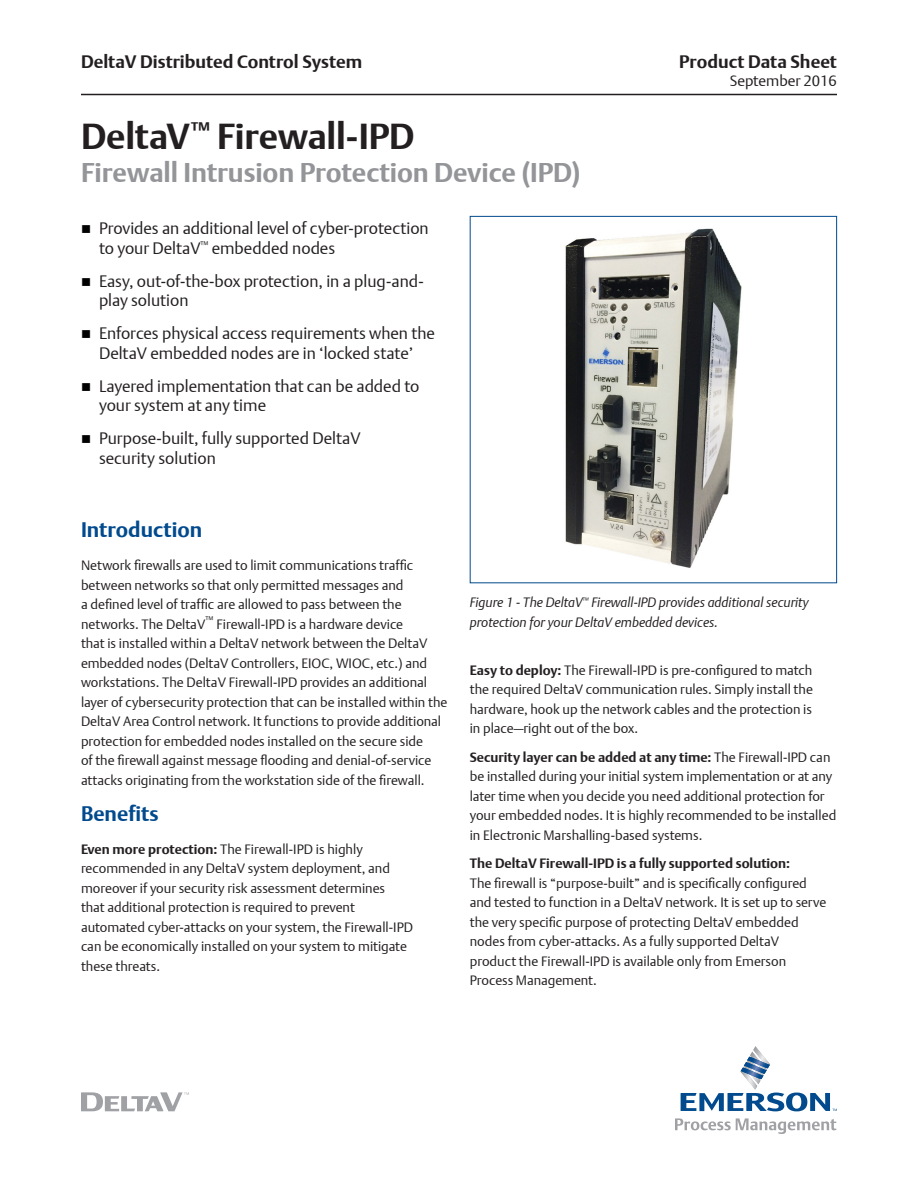
<style>
.page{position:relative;width:918px;height:1188px;background:#fff}
.page>*{position:absolute;margin:0;border:0;box-sizing:border-box;transform-origin:0 0}
.t1{font:700 36px "DTL Argo T";letter-spacing:-.005em;color:#231f20}
.t2{font:700 27px "DTL Argo T";letter-spacing:-.005em;color:#939598}
.Subhead_1{font:700 21px "DTL Argo T";color:#004a8d}
.t3{font:700 18px "DTL Argo T";color:#231f20}
.t4{font:16.5px/19.5px "DTL Argo T Light";color:#231f20}
.t5{font:15px "DTL Argo T Light";color:#231f20}
.Body_Text_nested_Lea{font:13.5px/19.5px "DTL Argo T Light";color:#231f20}
.Body_Text{font:13.5px/19.5px "DTL Argo T Light";color:#231f20}
.Image_Caption{font:italic 13.5px/19.5px "DTL Argo T Light";color:#231f20}
.s1{font-family:"DTL Argo T";font-weight:700}
</style>
<div class="page">
<hr style="left:81px;top:94px;width:756px;height:1px;background:#231f20">
<svg style="left:681px;top:1046px;width:156px;height:65px"></svg>
<svg style="left:675px;top:1118px;width:161px;height:16px"></svg>
<svg style="left:81px;top:1092px;width:108px;height:19px"></svg>
<img style="left:565px;top:228px;width:177px;height:340px">
<div style="left:470px;top:216px;width:367px;height:367px;border:1px solid #004a8d"></div>
<p class="t3" style="left:81px;top:51px;width:283px">DeltaV Distributed Control System</p>
<p class="t1" style="left:81px;top:115px;width:335px">DeltaV<sup>™</sup> Firewall-IPD</p>
<p class="t2" style="left:81px;top:157px;width:501px">Firewall Intrusion Protection Device (IPD)</p>
<p class="t4" style="left:99px;top:219px;width:331px">Provides an additional level of cyber-protection to your DeltaV<sup>™</sup> embedded nodes</p>
<p class="t4" style="left:99px;top:271px;width:326px">Easy, out-of-the-box protection, in a plug-and&shy;play solution</p>
<p class="t4" style="left:99px;top:324px;width:338px">Enforces physical access requirements when the<br>DeltaV embedded nodes are in ‘locked state’</p>
<p class="t4" style="left:99px;top:376px;width:322px">Layered implementation that can be added to your system at any time</p>
<p class="t4" style="left:99px;top:429px;width:263px">Purpose-built, fully supported DeltaV security solution</p>
<h3 class="t3" style="left:679px;top:51px;width:159px">Product Data Sheet</h3>
<p class="t5" style="left:730px;top:72px;width:109px">September 2016</p>
<p class="Subhead_1" style="left:81px;top:518px;width:123px">Introduction</p>
<p class="Body_Text" style="left:81px;top:556px;width:368px">Network firewalls are used to limit communications traffic between networks so that only permitted messages and<br>a defined level of traffic are allowed to pass between the networks. The DeltaV<sup>™</sup> Firewall-IPD is a hardware device<br>that is installed within a DeltaV network between the DeltaV embedded nodes (DeltaV Controllers, EIOC, WIOC, etc.) and workstations. The DeltaV Firewall-IPD provides an additional layer of cybersecurity protection that can be installed within the DeltaV Area Control network. It functions to provide additional protection for embedded nodes installed on the secure side<br>of the firewall against message flooding and denial-of-service attacks originating from the workstation side of the firewall.</p>
<p class="Subhead_1" style="left:81px;top:801px;width:79px">Benefits</p>
<p class="Body_Text_nested_Lea" style="left:81px;top:839px;width:334px"><span class="s1">Even more protection:</span> The Firewall-IPD is highly recommended in any DeltaV system deployment, and moreover if your security risk assessment determines<br>that additional protection is required to prevent automated cyber-attacks on your system, the Firewall-IPD can be economically installed on your system to mitigate these threats.</p>
<p class="Image_Caption" style="left:470px;top:593px;width:340px">Figure 1 - The DeltaV<sup>™</sup> Firewall-IPD provides additional security protection for your DeltaV embedded devices.</p>
<p class="Body_Text_nested_Lea" style="left:470px;top:660px;width:345px;text-align:justify"><span class="s1">Easy to deploy:</span> The Firewall-IPD is pre-configured to match the required DeltaV communication rules. Simply install the hardware, hook up the network cables and the protection is in place—right out of the box.</p>
<p class="Body_Text_nested_Lea" style="left:470px;top:747px;width:368px"><span class="s1">Security layer can be added at any time:</span> The Firewall-IPD can be installed during your initial system implementation or at any later time when you decide you need additional protection for your embedded nodes. It is highly recommended to be installed in Electronic Marshalling-based systems.</p>
<p class="Body_Text_nested_Lea" style="left:470px;top:854px;width:358px"><span class="s1">The DeltaV Firewall-IPD is a fully supported solution:<br></span>The firewall is “purpose-built” and is specifically configured and tested to function in a DeltaV network. It is set up to serve the very specific purpose of protecting DeltaV embedded nodes from cyber-attacks. As a fully supported DeltaV product the Firewall-IPD is available only from Emerson Process Management.</p>
</div>
